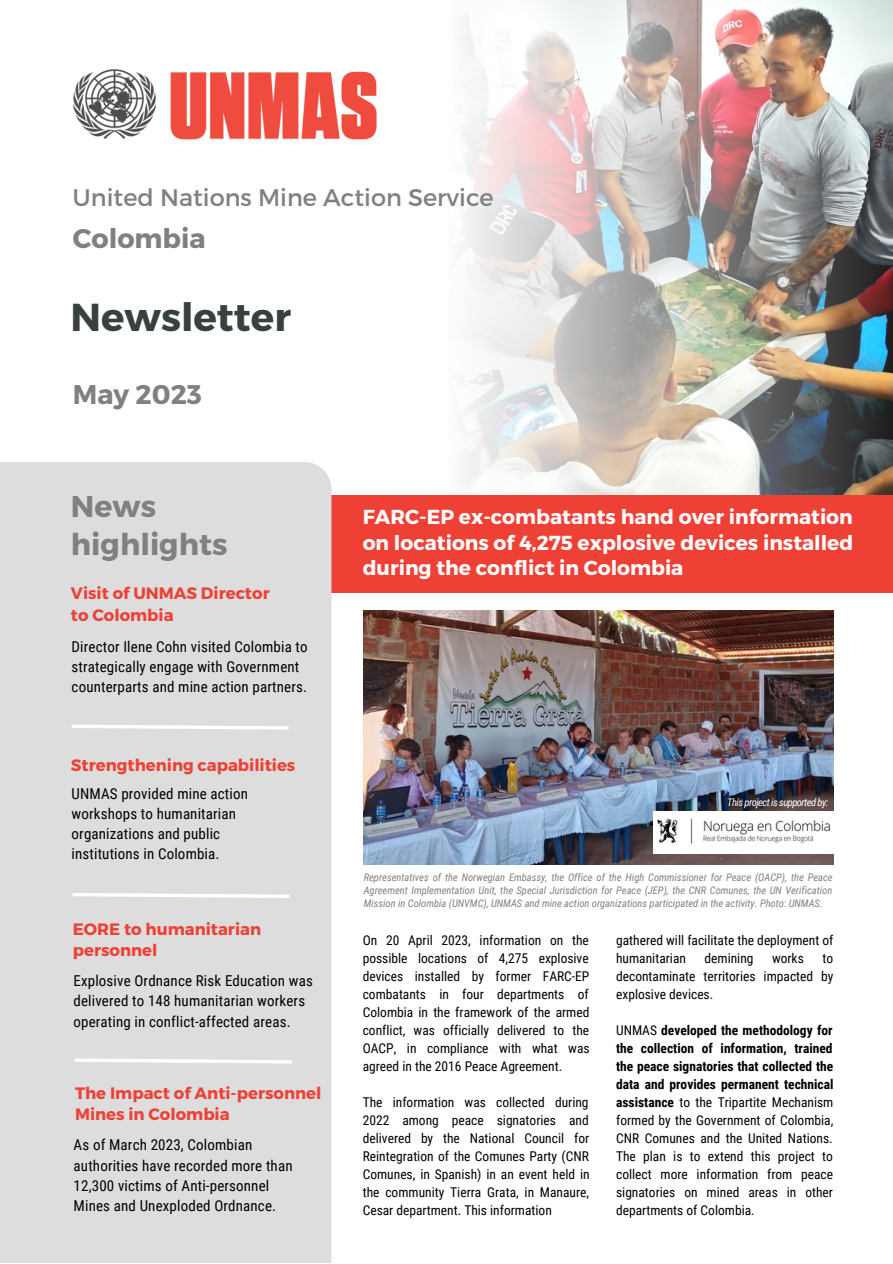
<style>
.page{position:relative;width:893px;height:1264px;background:#fff}
.page>*{position:absolute;margin:0;border:0;box-sizing:border-box;transform-origin:0 0}
.t1{font:700 39px "Montserrat";color:#394040}
.t2{font:700 30px/38.2px "Montserrat";color:#808080}
.t3{font:700 27px "Montserrat";color:#808080}
.t4{font:24px "Montserrat";color:#808080}
.t5{font:700 20.25px/25.8px "Montserrat";color:#fff;text-align:justify}
.t6{font:700 16.5px/21.3px "Montserrat";color:#ef4036}
.t7{font:15px/20.2px "Roboto Condensed";letter-spacing:.01em;color:#000}
.t8{font:13.5px/18px "Roboto Condensed";color:#000;text-align:justify}
.t9{font:italic 10.5px/13px "Roboto Condensed";color:#808080;text-align:justify}
.t10{font:italic 10.5px "Roboto Condensed";letter-spacing:-.045em;color:#fff}
.s1{font-weight:700}
</style>
<div class="page">
<img style="left:464px;top:0;width:428px;height:495px">
<div style="left:288px;top:495px;width:604px;height:97px;background:#ef4036"></div>
<div style="left:0;top:462px;width:331px;height:800px;background:#dedddd"></div>
<svg style="left:68px;top:723px;width:224px;height:8px"></svg>
<img style="left:73px;top:69px;width:304px;height:71px">
<img style="left:364px;top:610px;width:469px;height:254px">
<svg style="left:72px;top:1056px;width:223px;height:9px"></svg>
<svg style="left:69px;top:891px;width:224px;height:8px"></svg>
<img style="left:653px;top:811px;width:180px;height:42px">
<p class="t4" style="left:73px;top:182px;width:422px">United Nations Mine Action Service</p>
<p class="t3" style="left:73px;top:221px;width:134px">Colombia</p>
<p class="t1" style="left:70px;top:292px;width:222px">Newsletter</p>
<p class="t3" style="left:73px;top:376px;width:131px">May 2023</p>
<p class="t2" style="left:71px;top:485px;width:158px">News highlights</p>
<p class="t6" style="left:71px;top:582px;width:200px">Visit of UNMAS Director</p>
<p class="t6" style="left:71px;top:603px;width:104px">to Colombia</p>
<p class="t7" style="left:72px;top:636px;width:237px">Director Ilene Cohn visited Colombia to strategically engage with Government counterparts and mine action partners.</p>
<p class="t6" style="left:71px;top:753px;width:226px">Strengthening capabilities</p>
<p class="t7" style="left:72px;top:783px;width:178px">UNMAS provided mine action workshops to humanitarian organizations and public institutions in Colombia.</p>
<p class="t6" style="left:73px;top:917px;width:190px">EORE to humanitarian personnel</p>
<p class="t7" style="left:73px;top:970px;width:241px">Explosive Ordnance Risk Education was delivered to 148 humanitarian workers operating in conflict-affected areas.</p>
<p class="t6" style="left:75px;top:1081px;width:248px">The Impact of Anti-personnel<br>Mines in Colombia</p>
<p class="t7" style="left:74px;top:1135px;width:220px">As of March 2023, Colombian authorities have recorded more than<br>12,300 victims of Anti-personnel<br>Mines and Unexploded Ordnance.</p>
<p class="t5" style="left:363px;top:502px;width:492px">FARC-EP ex-combatants hand over information on locations of 4,275 explosive devices installed during the conflict in Colombia</p>
<p class="t10" style="left:727px;top:796px;width:103px">This project is supported by:</p>
<p class="t9" style="left:364px;top:870px;width:470px">Representatives of the Norwegian Embassy, the Office of the High Commissioner for Peace (OACP), the Peace Agreement Implementation Unit, the Special Jurisdiction for Peace (JEP), the CNR Comunes, the UN Verification Mission in Colombia (UNVMC), UNMAS and mine action organizations participated in the activity. Photo: UNMAS.</p>
<p class="t8" style="left:363px;top:931px;width:228px">On 20 April 2023, information on the possible locations of 4,275 explosive devices installed by former FARC-EP combatants in four departments of Colombia in the framework of the armed conflict, was officially delivered to the OACP, in compliance with what was agreed in the 2016 Peace Agreement.</p>
<p class="t8" style="left:363px;top:1093px;width:228px">The information was collected during 2022 among peace signatories and delivered by the National Council for Reintegration of the Comunes Party (CNR Comunes, in Spanish) in an event held in the community Tierra Grata, in Manaure, Cesar department. This information</p>
<p class="t8" style="left:616px;top:931px;width:219px">gathered will facilitate the deployment of humanitarian</p>
<p class="t8" style="left:704px;top:949px;width:50px">demining</p>
<p class="t8" style="left:772px;top:949px;width:33px">works</p>
<p class="t8" style="left:616px;top:949px;width:219px;text-indent:206px">to decontaminate territories impacted by explosive devices.</p>
<p class="t8" style="left:616px;top:1021px;width:219px">UNMAS <span class="s1">developed the methodology for the collection of information, trained the peace signatories that collected the data and provides permanent technical assistance</span> to the Tripartite Mechanism formed by the Government of Colombia, CNR Comunes and the United Nations.<br>The plan is to extend this project to collect more information from peace signatories on mined areas in other departments of Colombia.</p>
</div>
